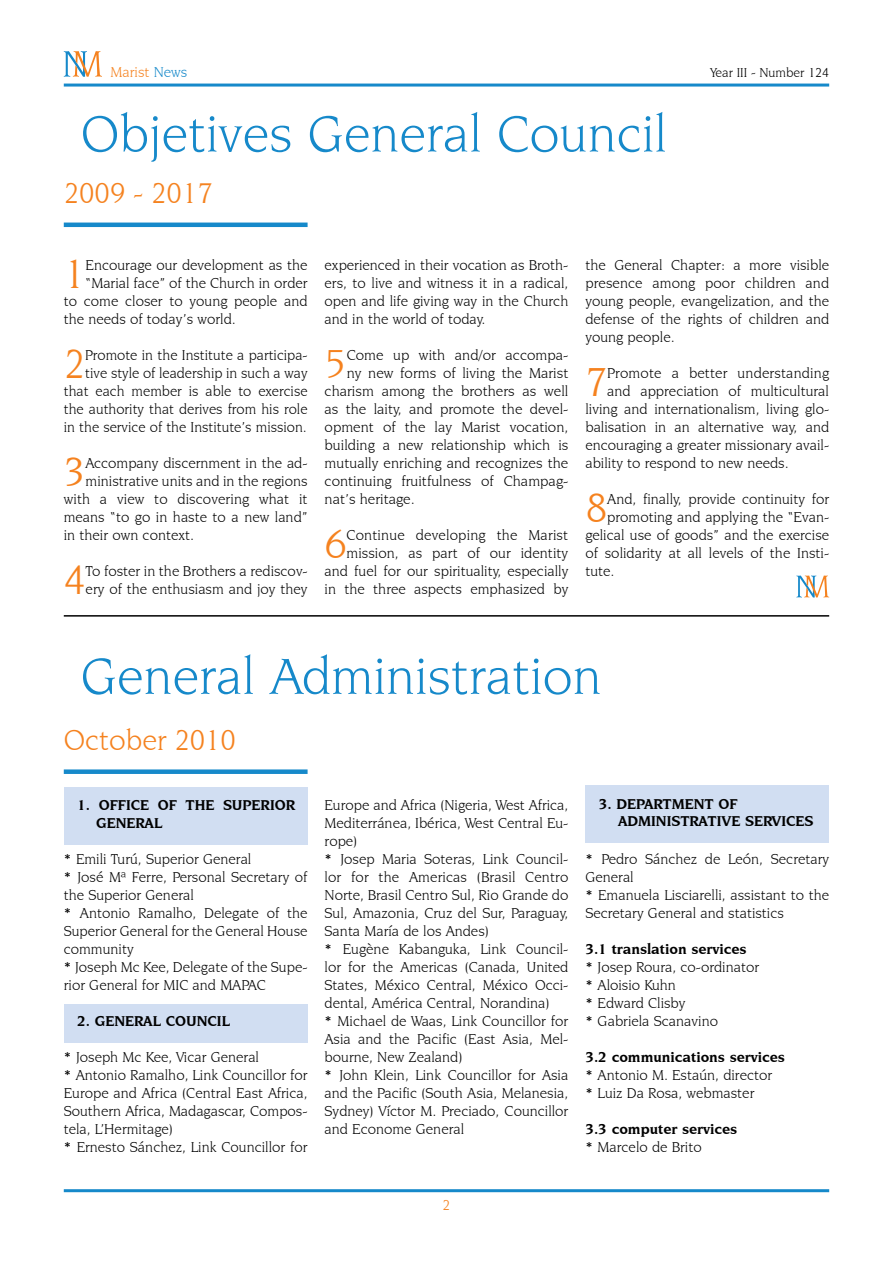
<style>
.page{position:relative;width:893px;height:1263px;background:#fff}
.page>*{position:absolute;margin:0;border:0;box-sizing:border-box;transform-origin:0 0}
.t1{font:54px "Novarese IT Cby BT";color:#1689ca}
.t2{font:42.6px "Novarese IT Cby BT";color:#f5821f}
.t3{font:30px "Novarese IT Cby BT";color:#f5821f}
.t4{font:15px/18px "Novarese IT Cby BT";color:#000}
.t5{font:700 15px/18px "Novarese IT Cby BT";color:#000}
.t6{font:15px "Novarese IT Cby BT";color:#f5821f}
.t7{font:13.5px "Novarese IT Cby BT";color:#000}
.s1{color:#1689ca}
.s2{font-weight:700}
.s3{font-weight:400}
</style>
<div class="page">
<hr style="left:64px;top:84px;width:765px;height:3px;background:#1689ca">
<hr style="left:64px;top:1189px;width:765px;height:3px;background:#1689ca">
<hr style="left:64px;top:223px;width:244px;height:4px;background:#1689ca">
<div style="left:64px;top:769px;width:244px;height:5px;background:#1689ca"></div>
<svg style="left:64px;top:51px;width:38px;height:26px"></svg>
<svg style="left:796px;top:575px;width:33px;height:22px"></svg>
<hr style="left:64px;top:615px;width:765px;height:2px;background:#000">
<div style="left:64px;top:787px;width:244px;height:58px;background:#d1def2"></div>
<div style="left:64px;top:1004px;width:244px;height:39px;background:#d1def2"></div>
<div style="left:585px;top:785px;width:244px;height:58px;background:#d1def2"></div>
<p class="t6" style="left:111px;top:63px;width:78px">Marist <span class="s1">News</span></p>
<p class="t7" style="left:710px;top:64px;width:120px">Year III - Number 124</p>
<h1 class="t1" style="left:81px;top:102px;width:588px">Objetives General Council</h1>
<h3 class="t3" style="left:64px;top:175px;width:151px">2009 - 2017</h3>
<h2 class="t2" style="left:64px;top:249px;width:23px">1</h2>
<p class="t4" style="left:86px;top:256px;width:223px">Encourage our development as the</p>
<p class="t4" style="left:86px;top:274px;width:223px">“Marial face” of the Church in order</p>
<p class="t4" style="left:64px;top:292px;width:245px">to come closer to young people and</p>
<p class="t4" style="left:64px;top:310px;width:173px">the needs of today’s world.</p>
<h2 class="t2" style="left:64px;top:339px;width:23px">2</h2>
<p class="t4" style="left:64px;top:346px;width:245px;text-align:right">Promote in the Institute a participa&shy;tive style of leadership in such a way that each member is able to exercise the authority that derives from his role in the service of the Institute’s mission.</p>
<h2 class="t2" style="left:64px;top:447px;width:23px">3</h2>
<p class="t4" style="left:86px;top:454px;width:223px">Accompany discernment in the ad-</p>
<p class="t4" style="left:86px;top:472px;width:223px">ministrative units and in the regions</p>
<p class="t4" style="left:64px;top:490px;width:245px">with a view to discovering what it</p>
<p class="t4" style="left:64px;top:508px;width:245px">means “to go in haste to a new land”</p>
<p class="t4" style="left:64px;top:526px;width:132px">in their own context.</p>
<h2 class="t2" style="left:64px;top:555px;width:23px">4</h2>
<p class="t4" style="left:86px;top:562px;width:223px">To foster in the Brothers a rediscov&shy;ery of the enthusiasm and joy they</p>
<p class="t4" style="left:325px;top:256px;width:245px;text-align:justify">experienced in their vocation as Broth&shy;ers, to live and witness it in a radical, open and life giving way in the Church and in the world of today.</p>
<h2 class="t2" style="left:325px;top:339px;width:24px">5</h2>
<p class="t4" style="left:347px;top:346px;width:223px">Come up with and/or accompa-</p>
<p class="t4" style="left:347px;top:364px;width:223px">ny new forms of living the Marist</p>
<p class="t4" style="left:325px;top:382px;width:245px">charism among the brothers as well</p>
<p class="t4" style="left:325px;top:400px;width:245px">as the laity, and promote the devel-</p>
<p class="t4" style="left:325px;top:418px;width:245px">opment of the lay Marist vocation,</p>
<p class="t4" style="left:325px;top:436px;width:245px">building a new relationship which is</p>
<p class="t4" style="left:325px;top:454px;width:245px">mutually enriching and recognizes the</p>
<p class="t4" style="left:325px;top:472px;width:245px">continuing fruitfulness of Champag-</p>
<p class="t4" style="left:325px;top:490px;width:92px">nat’s heritage.</p>
<h2 class="t2" style="left:325px;top:519px;width:23px">6</h2>
<p class="t4" style="left:325px;top:526px;width:245px;text-align:right">Continue developing the Marist mission, as part of our identity and fuel for our spirituality, especially in the three aspects emphasized by</p>
<p class="t4" style="left:585px;top:256px;width:245px;text-align:justify">the General Chapter: a more visible presence among poor children and young people, evangelization, and the defense of the rights of children and young people.</p>
<h2 class="t2" style="left:585px;top:357px;width:23px">7</h2>
<p class="t4" style="left:607px;top:364px;width:223px">Promote a better understanding</p>
<p class="t4" style="left:607px;top:382px;width:223px">and appreciation of multicultural</p>
<p class="t4" style="left:585px;top:400px;width:245px">living and internationalism, living glo-</p>
<p class="t4" style="left:585px;top:418px;width:245px">balisation in an alternative way, and</p>
<p class="t4" style="left:585px;top:436px;width:245px">encouraging a greater missionary avail-</p>
<p class="t4" style="left:585px;top:454px;width:205px">ability to respond to new needs.</p>
<h2 class="t2" style="left:585px;top:483px;width:23px">8</h2>
<p class="t4" style="left:607px;top:490px;width:223px">And, finally, provide continuity for</p>
<p class="t4" style="left:607px;top:508px;width:223px">promoting and applying the “Evan-</p>
<p class="t4" style="left:585px;top:526px;width:245px">gelical use of goods” and the exercise</p>
<p class="t4" style="left:585px;top:544px;width:245px">of solidarity at all levels of the Insti-</p>
<p class="t4" style="left:585px;top:562px;width:31px">tute.</p>
<h1 class="t1" style="left:81px;top:644px;width:522px">General Administration</h1>
<h3 class="t3" style="left:64px;top:722px;width:174px">October 2010</h3>
<p class="t5" style="left:96px;top:796px;width:201px;text-indent:-19px">1. OFFICE OF THE SUPERIOR<br>GENERAL</p>
<p class="t4" style="left:64px;top:850px;width:245px"><span class="s2">*</span> Emili Turú, Superior General<br><span class="s2">*</span> José Mª Ferre, Personal Secretary of the Superior General<br><span class="s2">*</span> Antonio Ramalho, Delegate of the<br>Superior General for the General House community<br><span class="s2">*</span> Joseph Mc Kee, Delegate of the Supe&shy;rior General for MIC and MAPAC</p>
<p class="t5" style="left:77px;top:1012px;width:154px">2. GENERAL COUNCIL</p>
<p class="t4" style="left:64px;top:1048px;width:245px"><span class="s2">*</span> Joseph Mc Kee, Vicar General<br><span class="s2">*</span> Antonio Ramalho, Link Councillor for Europe and Africa (Central East Africa, Southern Africa, Madagascar, Compos&shy;tela, L’Hermitage)<br><span class="s2">*</span> Ernesto Sánchez, Link Councillor for</p>
<p class="t4" style="left:325px;top:796px;width:245px">Europe and Africa (Nigeria, West Africa, Mediterránea, Ibérica, West Central Eu&shy;rope)<br><span class="s2">*</span> Josep Maria Soteras, Link Council&shy;lor for the Americas (Brasil Centro Norte, Brasil Centro Sul, Rio Grande do Sul, Amazonia, Cruz del Sur, Paraguay, Santa María de los Andes)<br><span class="s2">*</span> Eugène Kabanguka, Link Council&shy;lor for the Americas (Canada, United States, México Central, México Occi&shy;dental, América Central, Norandina)<br><span class="s2">*</span> Michael de Waas, Link Councillor for Asia and the Pacific (East Asia, Mel&shy;bourne, New Zealand)<br><span class="s2">*</span> John Klein, Link Councillor for Asia and the Pacific (South Asia, Melanesia, Sydney) Víctor M. Preciado, Councillor and Econome General</p>
<p class="t5" style="left:618px;top:796px;width:197px;line-height:16.5px;text-indent:-19px">3. DEPARTMENT OF<br>ADMINISTRATIVE SERVICES</p>
<p class="t4" style="left:585px;top:850px;width:245px"><span class="s2">*</span> Pedro Sánchez de León, Secretary<br>General<br><span class="s2">*</span> Emanuela Lisciarelli, assistant to the<br>Secretary General and statistics</p>
<p class="t4" style="left:585px;top:940px;width:175px"><span class="s2">3.1 translation services<br>*</span> Josep Roura, co-ordinator <span class="s2">*</span> Aloisio Kuhn<br><span class="s2">*</span> Edward Clisby<br><span class="s2">*</span> Gabriela Scanavino</p>
<p class="t4" style="left:585px;top:1048px;width:201px"><span class="s2">3.2 communications services *</span> Antonio M. Estaún, director<br><span class="s2">*</span> Luiz Da Rosa, webmaster</p>
<p class="t5" style="left:585px;top:1120px;width:153px">3.3 computer services * <span class="s3">Marcelo de Brito</span></p>
</div>
